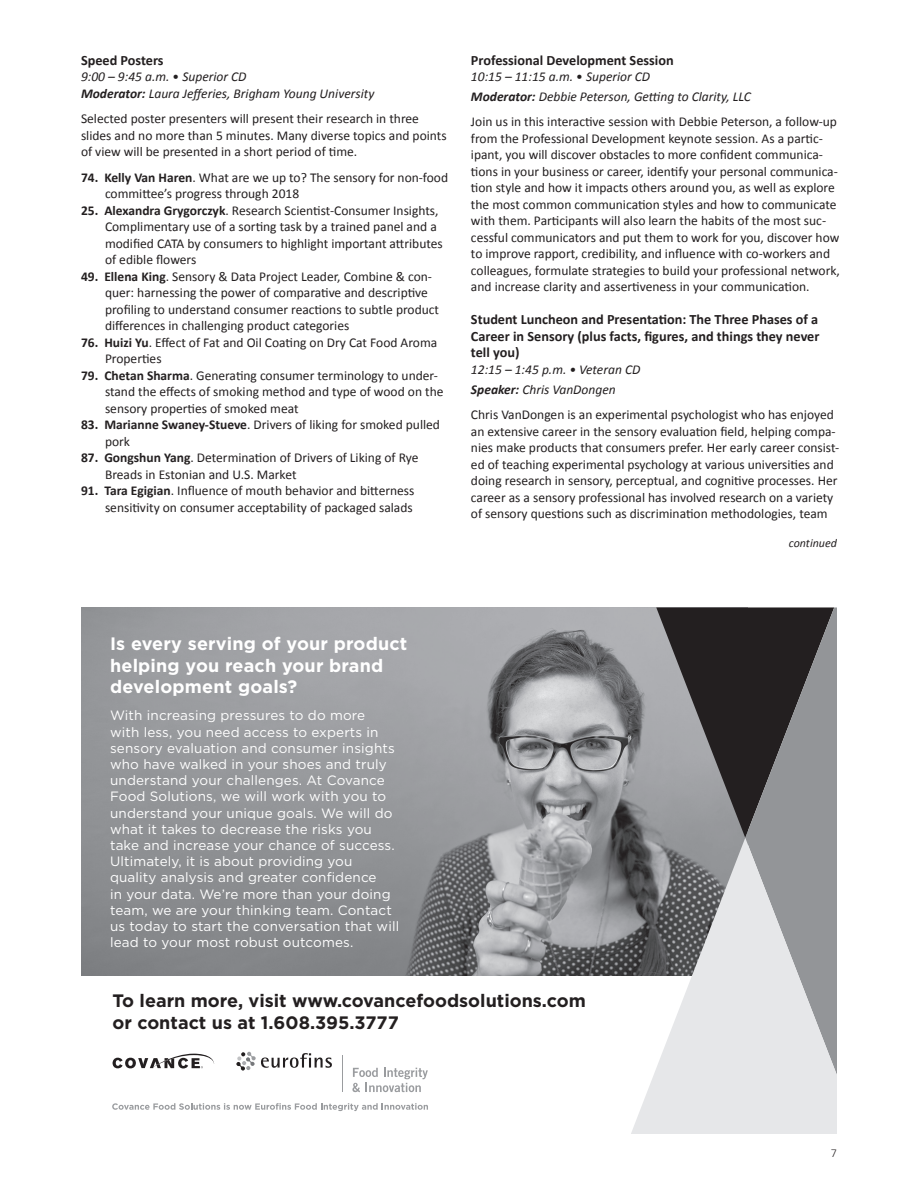
<style>
.page{position:relative;width:918px;height:1188px;background:#fff}
.page>*{position:absolute;margin:0;border:0;box-sizing:border-box;transform-origin:0 0}
.t1{font:700 18px/22.5px "Gotham";color:#231f20}
.t2{font:700 18px/21.6px "Gotham";letter-spacing:.01em;color:#fff}
.t3{font:700 14.25px/16.5px "Calibri";color:#231f20;text-align:justify}
.t4{font:13.5px/16.5px "Calibri";color:#231f20}
.t5{font:13.5px/16.2px "Gotham";letter-spacing:.01em;color:#fff}
.t6{font:italic 13.5px "Calibri";color:#231f20}
.t7{font:italic 12px "Calibri";color:#231f20}
.t8{font:300 12px "Calibri";color:#231f20}
.s1{font-style:normal}
.s2{font-weight:700}
</style>
<div class="page">
<img style="left:81px;top:607px;width:575px;height:368px">
<svg style="left:656px;top:607px;width:181px;height:231px;background:#605f61"></svg>
<svg style="left:631px;top:838px;width:206px;height:296px;background:#c0c1c3"></svg>
<svg style="left:113px;top:1054px;width:101px;height:15px"></svg>
<hr style="left:342px;top:1055px;width:1px;height:36px;background:#9a9c9f">
<svg style="left:352px;top:1068px;width:76px;height:24px"></svg>
<svg style="left:236px;top:1052px;width:96px;height:19px"></svg>
<svg style="left:112px;top:1103px;width:316px;height:8px"></svg>
<p class="t3" style="left:81px;top:52px;width:84px">Speed Posters</p>
<p class="t6" style="left:81px;top:67px;width:167px">9:00 – 9:45 a.m. <span class="s1">•</span> Superior CD</p>
<p class="t6" style="left:81px;top:84px;width:295px"><span class="s2">Moderator:</span> Laura Jefferies, Brigham Young University</p>
<p class="t4" style="left:81px;top:111px;width:367px">Selected poster presenters will present their research in three slides and no more than 5 minutes. Many diverse topics and points of view will be presented in a short period of time.</p>
<p class="t4" style="left:105px;top:169px;width:345px;text-indent:-24px"><span class="s2">74. Kelly Van Haren</span>. What are we up to? The sensory for non-food committee’s progress through 2018</p>
<p class="t4" style="left:105px;top:202px;width:339px;text-indent:-24px"><span class="s2">25. Alexandra Grygorczyk</span>. Research Scientist-Consumer Insights, Complimentary use of a sorting task by a trained panel and a modified CATA by consumers to highlight important attributes of edible flowers</p>
<p class="t4" style="left:105px;top:268px;width:336px;text-indent:-24px"><span class="s2">49. Ellena King</span>. Sensory &amp; Data Project Leader, Combine &amp; con&shy;quer: harnessing the power of comparative and descriptive profiling to understand consumer reactions to subtle product differences in challenging product categories</p>
<p class="t4" style="left:105px;top:334px;width:334px;text-indent:-24px"><span class="s2">76. Huizi Yu</span>. Effect of Fat and Oil Coating on Dry Cat Food Aroma<br>Properties</p>
<p class="t4" style="left:105px;top:367px;width:340px;text-indent:-24px"><span class="s2">79. Chetan Sharma</span>. Generating consumer terminology to under&shy;stand the effects of smoking method and type of wood on the sensory properties of smoked meat</p>
<p class="t4" style="left:105px;top:417px;width:337px;text-indent:-24px"><span class="s2">83. Marianne Swaney-Stueve</span>. Drivers of liking for smoked pulled pork</p>
<p class="t4" style="left:105px;top:450px;width:315px;text-indent:-24px"><span class="s2">87. Gongshun Yang</span>. Determination of Drivers of Liking of Rye<br>Breads in Estonian and U.S. Market</p>
<p class="t4" style="left:81px;top:483px;width:335px"><span class="s2">91. Tara Egigian</span>. Influence of mouth behavior and bitterness</p>
<p class="t4" style="left:105px;top:499px;width:309px">sensitivity on consumer acceptability of packaged salads</p>
<p class="t3" style="left:471px;top:52px;width:204px">Professional Development Session</p>
<p class="t6" style="left:471px;top:67px;width:181px">10:15 – 11:15 a.m. <span class="s1">•</span> Superior CD</p>
<p class="t6" style="left:471px;top:87px;width:281px"><span class="s2">Moderator:</span> Debbie Peterson, Getting to Clarity, LLC</p>
<p class="t4" style="left:471px;top:114px;width:370px">Join us in this interactive session with Debbie Peterson, a follow-up from the Professional Development keynote session. As a partic&shy;ipant, you will discover obstacles to more confident communica&shy;tions in your business or career, identify your personal communica&shy;tion style and how it impacts others around you, as well as explore the most common communication styles and how to communicate with them. Participants will also learn the habits of the most suc&shy;cessful communicators and put them to work for you, discover how to improve rapport, credibility, and influence with co-workers and colleagues, formulate strategies to build your professional network, and increase clarity and assertiveness in your communication.</p>
<p class="t3" style="left:471px;top:311px;width:350px">Student Luncheon and Presentation: The Three Phases of a Career in Sensory (plus facts, figures, and things they never tell you)</p>
<p class="t6" style="left:471px;top:360px;width:171px">12:15 – 1:45 p.m. • Veteran CD</p>
<p class="t6" style="left:471px;top:380px;width:146px"><span class="s2">Speaker:</span> Chris VanDongen</p>
<p class="t4" style="left:471px;top:406px;width:370px">Chris VanDongen is an experimental psychologist who has enjoyed an extensive career in the sensory evaluation field, helping compa&shy;nies make products that consumers prefer. Her early career consist&shy;ed of teaching experimental psychology at various universities and doing research in sensory, perceptual, and cognitive processes. Her career as a sensory professional has involved research on a variety of sensory questions such as discrimination methodologies, team</p>
<p class="t7" style="left:789px;top:535px;width:50px">continued</p>
<p class="t2" style="left:110px;top:633px;width:299px">Is every serving of your product helping you reach your brand development goals?</p>
<p class="t5" style="left:110px;top:707px;width:291px">With increasing pressures to do more<br>with less, you need access to experts in sensory evaluation and consumer insights who have walked in your shoes and truly understand your challenges. At Covance Food Solutions, we will work with you to understand your unique goals. We will do what it takes to decrease the risks you take and increase your chance of success.<br>Ultimately, it is about providing you quality analysis and greater confidence<br>in your data. We’re more than your doing team, we are your thinking team. Contact us today to start the conversation that will lead to your most robust outcomes.</p>
<p class="t1" style="left:112px;top:989px;width:475px">To learn more, visit www.covancefoodsolutions.com or contact us at 1.608.395.3777</p>
<p class="t8" style="left:831px;top:1145px;width:8px">7</p>
</div>
